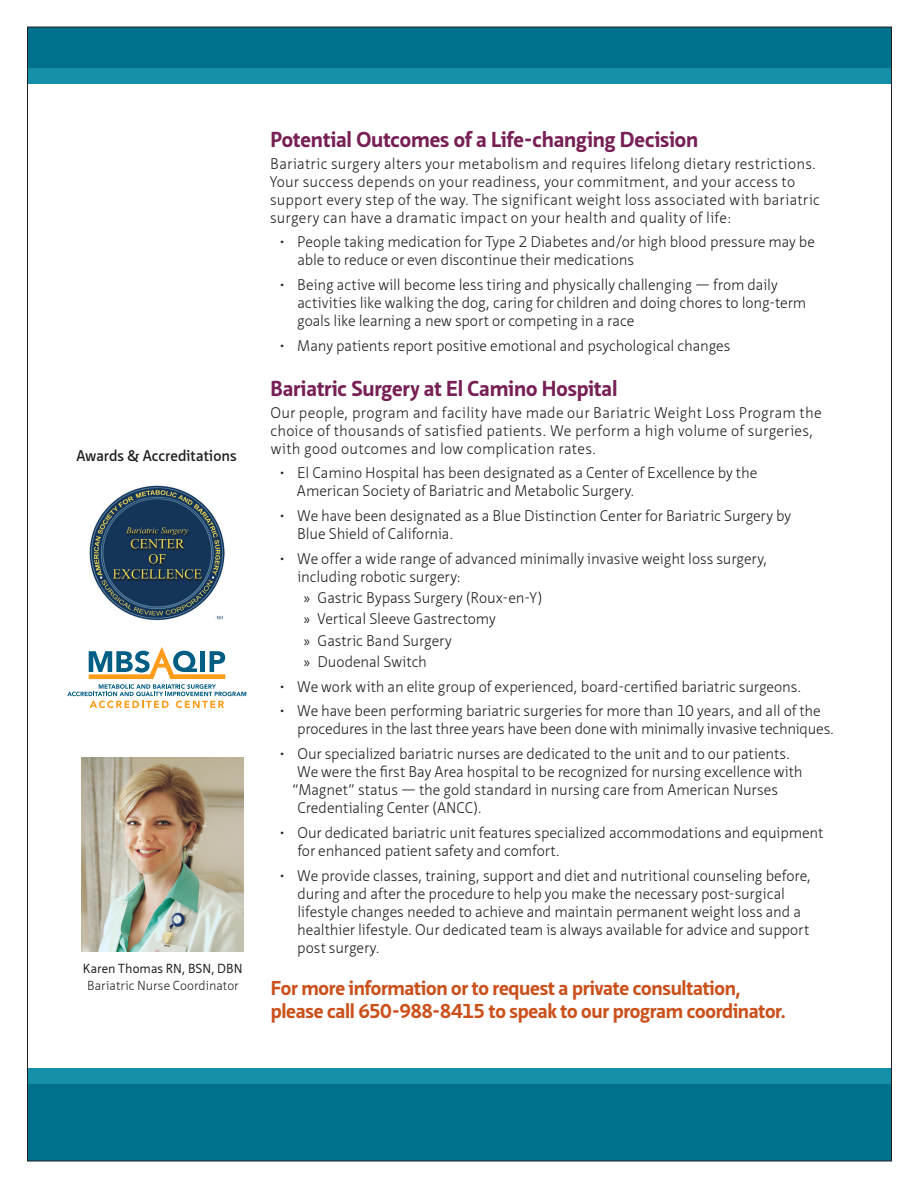
<style>
.page{position:relative;width:918px;height:1188px;background:#fff}
.page>*{position:absolute;margin:0;border:0;box-sizing:border-box;transform-origin:0 0}
.Subhead1{font:700 21px "Neue Sans";letter-spacing:-.005em;color:#772055}
.CTA{font:700 19.5px/22.5px "Neue Sans";letter-spacing:-.015em;color:#cb511c}
.Body_1st{font:300 15px/18px "Neue Sans";color:#231f20}
.t1{font:600 15px "Neue Sans";color:#231f20}
.t2{font:300 12.75px/16.5px "Neue Sans";color:#231f20;text-align:center}
.s1{font-weight:400}
.s2{font-family:"Myriad Pro";font-weight:400}
</style>
<div class="page">
<div style="left:27px;top:1083px;width:864px;height:78px;background:#00718c"></div>
<div style="left:27px;top:1068px;width:864px;height:16px;background:#1690a8"></div>
<div style="left:28px;top:27px;width:863px;height:42px;background:#00718c"></div>
<div style="left:28px;top:68px;width:863px;height:16px;background:#1690a8"></div>
<img style="left:90px;top:486px;width:134px;height:135px">
<svg style="left:67px;top:647px;width:179px;height:61px"></svg>
<img style="left:82px;top:757px;width:162px;height:194px">
<p class="t1" style="left:76px;top:446px;width:162px">Awards &amp; Accreditations</p>
<p class="t2" style="left:83px;top:961px;width:161px"><span class="s1">Karen Thomas RN, BSN, DBN<br></span>Bariatric Nurse Coordinator</p>
<p class="Subhead1" style="left:270px;top:127px;width:429px">Potential Outcomes of a Life-changing Decision</p>
<p class="Body_1st" style="left:270px;top:155px;width:552px">Bariatric surgery alters your metabolism and requires lifelong dietary restrictions.<br>Your success depends on your readiness, your commitment, and your access to support every step of the way. The significant weight loss associated with bariatric surgery can have a dramatic impact on your health and quality of life:</p>
<p class="Body_1st" style="left:297px;top:233px;width:519px;text-indent:-18px">• People taking medication for Type 2 Diabetes and/or high blood pressure may be able to reduce or even discontinue their medications</p>
<p class="Body_1st" style="left:297px;top:276px;width:511px;text-indent:-18px">• Being active will become less tiring and physically challenging — from daily activities like walking the dog, caring for children and doing chores to long-term goals like learning a new sport or competing in a race</p>
<p class="Body_1st" style="left:279px;top:337px;width:453px">• Many patients report positive emotional and psychological changes</p>
<p class="Subhead1" style="left:270px;top:376px;width:349px">Bariatric Surgery at El Camino Hospital</p>
<p class="Body_1st" style="left:270px;top:404px;width:553px">Our people, program and facility have made our Bariatric Weight Loss Program the choice of thousands of satisfied patients. We perform a high volume of surgeries, with good outcomes and low complication rates.</p>
<p class="Body_1st" style="left:297px;top:464px;width:462px;text-indent:-18px">• El Camino Hospital has been designated as a Center of Excellence by the<br>American Society of Bariatric and Metabolic Surgery.</p>
<p class="Body_1st" style="left:297px;top:507px;width:495px;text-indent:-18px">• We have been designated as a Blue Distinction Center for Bariatric Surgery by<br>Blue Shield of California.</p>
<p class="Body_1st" style="left:298px;top:550px;width:471px;text-indent:-19px">• We offer a wide range of advanced minimally invasive weight loss surgery, including robotic surgery:</p>
<p class="Body_1st" style="left:304px;top:589px;width:240px"><span class="s2">»</span> Gastric Bypass Surgery (Roux-en-Y)</p>
<p class="Body_1st" style="left:304px;top:610px;width:194px"><span class="s2">»</span> Vertical Sleeve Gastrectomy</p>
<p class="Body_1st" style="left:304px;top:632px;width:149px"><span class="s2">»</span> Gastric Band Surgery</p>
<p class="Body_1st" style="left:304px;top:653px;width:125px"><span class="s2">»</span> Duodenal Switch</p>
<p class="Body_1st" style="left:279px;top:678px;width:524px">• We work with an elite group of experienced, board-certified bariatric surgeons.</p>
<p class="Body_1st" style="left:297px;top:702px;width:538px;text-indent:-18px">• We have been performing bariatric surgeries for more than 10 years, and all of the procedures in the last three years have been done with minimally invasive techniques.</p>
<p class="Body_1st" style="left:279px;top:745px;width:513px">• Our specialized bariatric nurses are dedicated to the unit and to our patients.</p>
<p class="Body_1st" style="left:297px;top:763px;width:507px">We were the first Bay Area hospital to be recognized for nursing excellence with</p>
<p class="Body_1st" style="left:292px;top:781px;width:488px">“Magnet” status — the gold standard in nursing care from American Nurses</p>
<p class="Body_1st" style="left:297px;top:799px;width:186px">Credentialing Center (ANCC).</p>
<p class="Body_1st" style="left:297px;top:824px;width:528px;text-indent:-18px">• Our dedicated bariatric unit features specialized accommodations and equipment for enhanced patient safety and comfort.</p>
<p class="Body_1st" style="left:297px;top:867px;width:515px;text-indent:-18px">• We provide classes, training, support and diet and nutritional counseling before, during and after the procedure to help you make the necessary post-surgical lifestyle changes needed to achieve and maintain permanent weight loss and a healthier lifestyle. Our dedicated team is always available for advice and support post surgery.</p>
<p class="CTA" style="left:271px;top:977px;width:517px">For more information or to request a private consultation, please call 650-988-8415 to speak to our program coordinator.</p>
</div>
